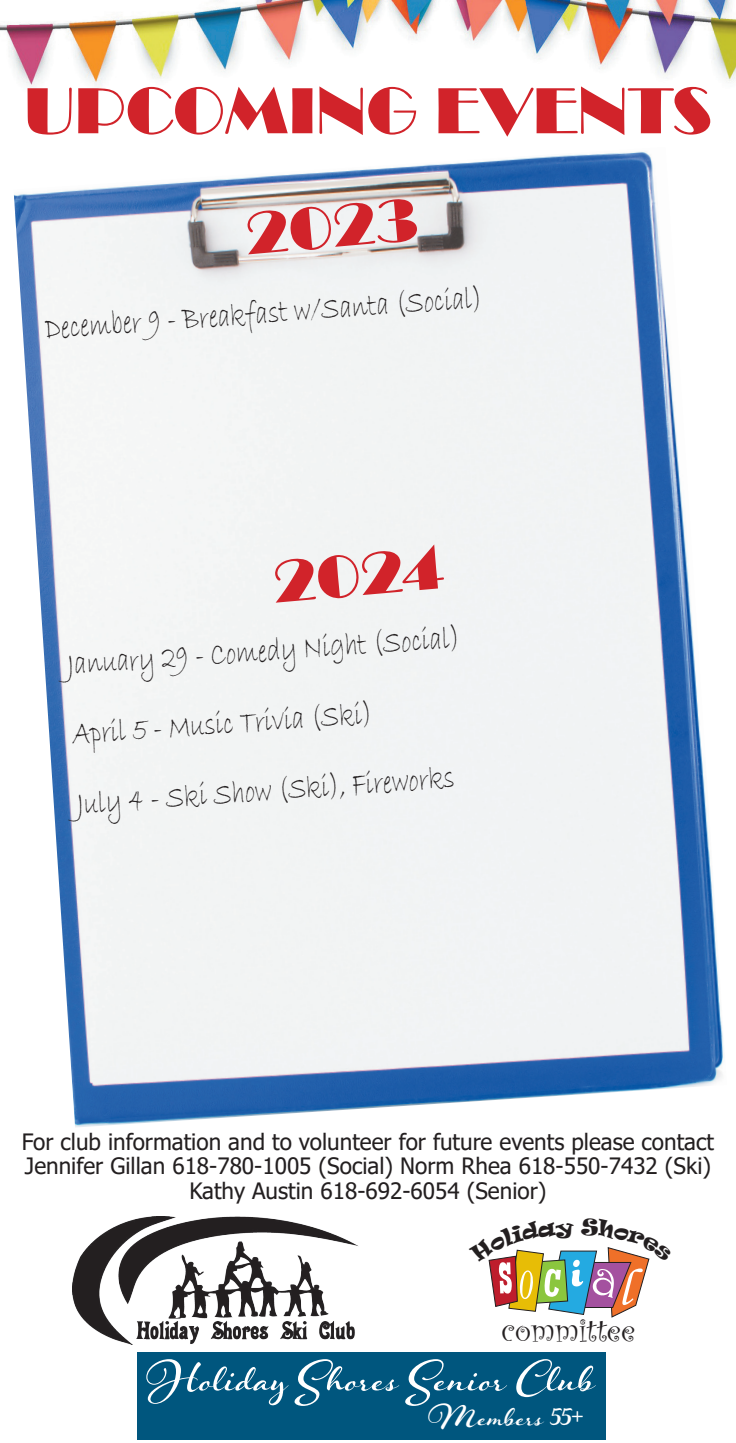
<style>
.page{position:relative;width:736px;height:1443px;background:#fff}
.page>*{position:absolute;margin:0;border:0;box-sizing:border-box;transform-origin:0 0}
.t1{font:67.5px "Broadway";color:#d1232a}
.t2{font:61.43px "Broadway";color:#d1232a;scale:1.1 1}
.t3{font:700 59.18px "Hummingbird";color:#fff}
.t4{font:700 41.62px "Hummingbird";color:#fff}
.t5{font:33.98px "Curlz";color:#231f20}
.t6{font:33.75px "Bradley Hand ITC";color:#231f20;scale:.75 1}
.t7{font:22.5px/24.8px "Tahoma";color:#231f20;text-align:center}
</style>
<div class="page">
<img style="left:0;top:0;width:736px;height:88px">
<img style="left:14px;top:151px;width:710px;height:976px">
<img style="left:72px;top:1216px;width:286px;height:128px">
<div style="left:138px;top:1352px;width:468px;height:88px;background:#00567e"></div>
<svg style="left:488px;top:1247px;width:162px;height:71px"></svg>
<p class="t1" style="left:24px;top:72px;width:690px">UPCOMING EVENTS</p>
<p class="t2" style="left:242px;top:199px;width:160px;rotate:-5deg">2023</p>
<p class="t6" style="left:44px;top:307px;width:586px;rotate:-4deg">December 9 - Breakfast w/Santa (Social)</p>
<p class="t2" style="left:270px;top:547px;width:157px;rotate:-5deg">2024</p>
<p class="t6" style="left:66px;top:643px;width:526px;rotate:-4deg">January 29 - Comedy Night (Social)</p>
<p class="t6" style="left:71px;top:712px;width:402px;rotate:-4deg">April 5 - Music Trivia (Ski)</p>
<p class="t6" style="left:76px;top:782px;width:506px;rotate:-4deg">July 4 - Ski Show (Ski), Fireworks</p>
<p class="t7" style="left:22px;top:1130px;width:693px">For club information and to volunteer for future events please contact<br>Jennifer Gillan 618-780-1005 (Social) Norm Rhea 618-550-7432 (Ski)<br>Kathy Austin 618-692-6054 (Senior)</p>
<p class="t5" style="left:501px;top:1306px;width:136px">committee</p>
<p class="t3" style="left:146px;top:1335px;width:449px">Holiday Shores Senior Club</p>
<p class="t4" style="left:428px;top:1386px;width:156px">Members 55+</p>
</div>
